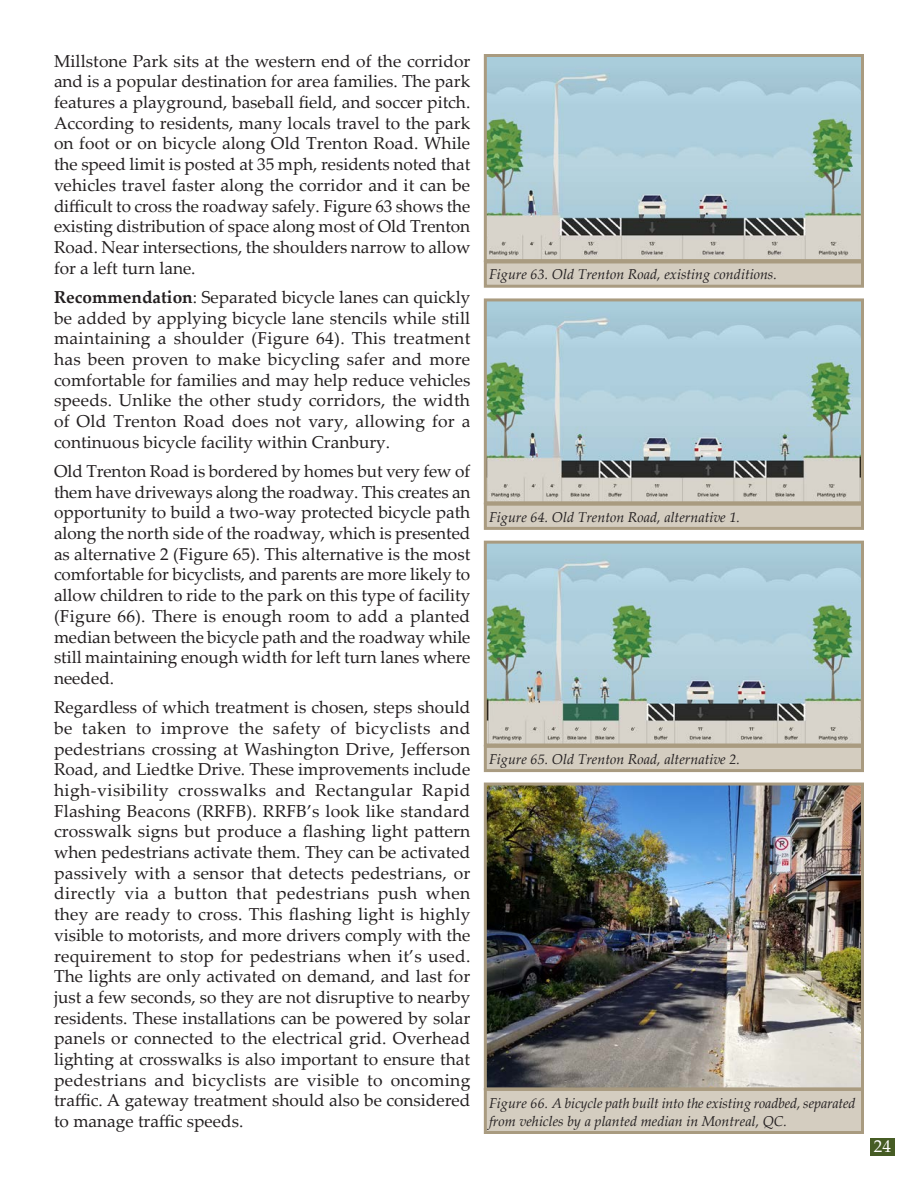
<style>
.page{position:relative;width:918px;height:1188px;background:#fff}
.page>*{position:absolute;margin:0;border:0;box-sizing:border-box;transform-origin:0 0}
.Body{font:17.25px/20.7px "Palatino Linotype";color:#231f20;text-align:justify}
.t1{font:17.25px "Palatino Linotype";color:#fff}
.t2{font:italic 14.25px/18px "Palatino Linotype";color:#231f20}
.s1{font-weight:700}
</style>
<div class="page">
<div style="left:870px;top:1138px;width:25px;height:17px;background:#465c24"></div>
<img style="left:488px;top:58px;width:372px;height:200px">
<div style="left:484px;top:54px;width:380px;height:208px;border:3px solid #a99b80"></div>
<div style="left:485px;top:262px;width:377px;height:24px;background:#d4cdc0"></div>
<div style="left:484px;top:260px;width:380px;height:28px;border:3px solid #a99b80"></div>
<img style="left:488px;top:302px;width:372px;height:198px">
<div style="left:484px;top:298px;width:380px;height:206px;border:3px solid #a99b80"></div>
<div style="left:485px;top:504px;width:377px;height:24px;background:#d4cdc0"></div>
<div style="left:484px;top:503px;width:380px;height:27px;border:3px solid #a99b80"></div>
<img style="left:488px;top:545px;width:372px;height:198px">
<div style="left:484px;top:541px;width:380px;height:206px;border:3px solid #a99b80"></div>
<div style="left:485px;top:746px;width:377px;height:25px;background:#d4cdc0"></div>
<div style="left:484px;top:745px;width:380px;height:27px;border:3px solid #a99b80"></div>
<img style="left:488px;top:787px;width:372px;height:299px">
<div style="left:484px;top:783px;width:380px;height:307px;border:3px solid #a99b80"></div>
<div style="left:485px;top:1089px;width:377px;height:43px;background:#d4cdc0"></div>
<div style="left:484px;top:1088px;width:380px;height:46px;border:3px solid #a99b80"></div>
<p class="Body" style="left:54px;top:50px;width:418px">Millstone Park sits at the western end of the corridor and is a popular destination for area families. The park features a playground, baseball field, and soccer pitch.<br>According to residents, many locals travel to the park on foot or on bicycle along Old Trenton Road. While the speed limit is posted at 35 mph, residents noted that vehicles travel faster along the corridor and it can be difficult to cross the roadway safely. Figure 63 shows the existing distribution of space along most of Old Trenton Road. Near intersections, the shoulders narrow to allow for a left turn lane.</p>
<p class="Body" style="left:54px;top:286px;width:418px"><span class="s1">Recommendation</span>: Separated bicycle lanes can quickly be added by applying bicycle lane stencils while still maintaining a shoulder (Figure 64). This treatment has been proven to make bicycling safer and more comfortable for families and may help reduce vehicles speeds. Unlike the other study corridors, the width of Old Trenton Road does not vary, allowing for a continuous bicycle facility within Cranbury.</p>
<p class="Body" style="left:54px;top:460px;width:418px">Old Trenton Road is bordered by homes but very few of them have driveways along the roadway. This creates an opportunity to build a two-way protected bicycle path along the north side of the roadway, which is presented as alternative 2 (Figure 65). This alternative is the most comfortable for bicyclists, and parents are more likely to allow children to ride to the park on this type of facility (Figure 66). There is enough room to add a planted median between the bicycle path and the roadway while still maintaining enough width for left turn lanes where needed.</p>
<p class="Body" style="left:54px;top:696px;width:418px">Regardless of which treatment is chosen, steps should be taken to improve the safety of bicyclists and pedestrians crossing at Washington Drive, Jefferson Road, and Liedtke Drive. These improvements include high-visibility crosswalks and Rectangular Rapid Flashing Beacons (RRFB). RRFB’s look like standard crosswalk signs but produce a flashing light pattern when pedestrians activate them. They can be activated passively with a sensor that detects pedestrians, or directly via a button that pedestrians push when they are ready to cross. This flashing light is highly visible to motorists, and more drivers comply with the requirement to stop for pedestrians when it’s used.<br>The lights are only activated on demand, and last for just a few seconds, so they are not disruptive to nearby residents. These installations can be powered by solar panels or connected to the electrical grid. Overhead lighting at crosswalks is also important to ensure that pedestrians and bicyclists are visible to oncoming traffic. A gateway treatment should also be considered to manage traffic speeds.</p>
<p class="t2" style="left:489px;top:265px;width:290px">Figure 63. Old Trenton Road, existing conditions.</p>
<p class="t2" style="left:489px;top:507px;width:253px">Figure 64. Old Trenton Road, alternative 1.</p>
<p class="t2" style="left:489px;top:749px;width:253px">Figure 65. Old Trenton Road, alternative 2.</p>
<p class="t2" style="left:489px;top:1093px;width:368px">Figure 66. A bicycle path built into the existing roadbed, separated from vehicles by a planted median in Montreal, QC.</p>
<p class="t1" style="left:874px;top:1134px;width:19px">24</p>
</div>
